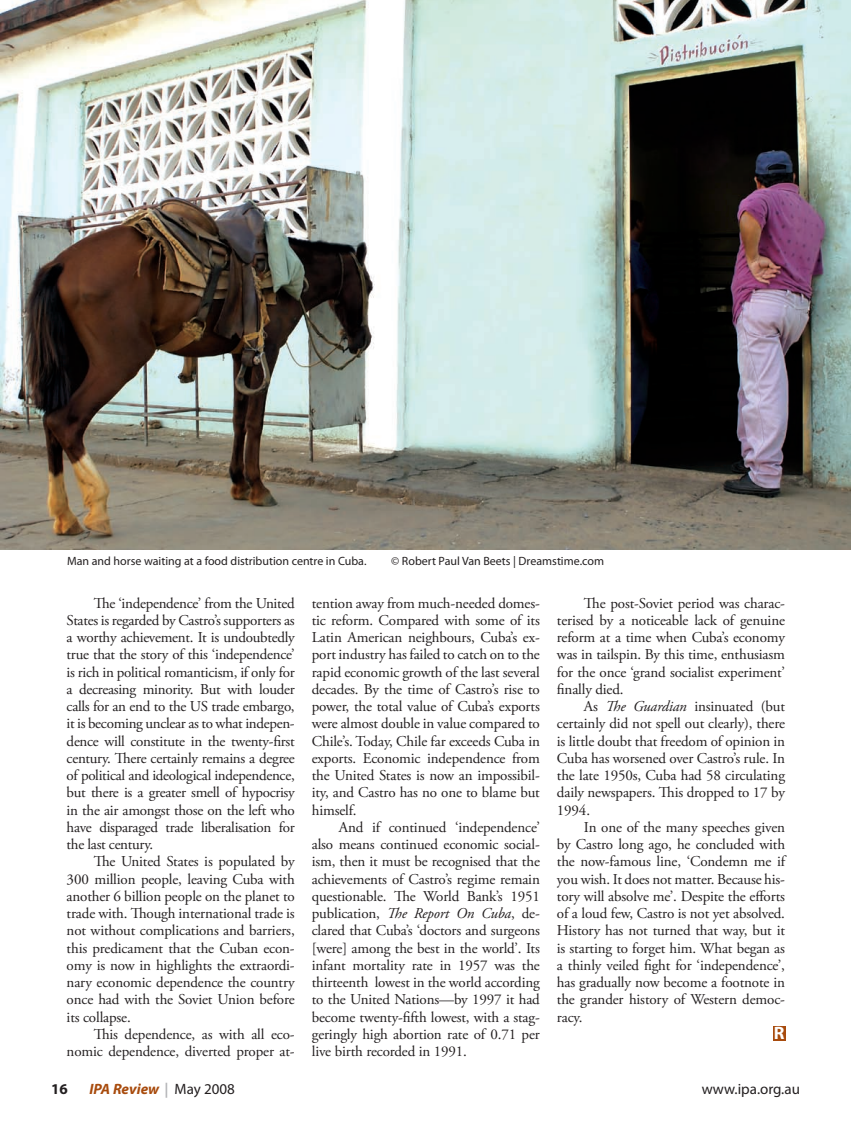
<style>
.page{position:relative;width:851px;height:1127px;background:#fff}
.page>*{position:absolute;margin:0;border:0;box-sizing:border-box;transform-origin:0 0}
.t1{font:700 18px "Myriad Pro";color:#fff}
.t2{font:15px/17.2px "Adobe Garamond Pro";letter-spacing:-.01em;color:#231f20;text-align:justify}
.t3{font:italic 700 15px "Myriad Pro";letter-spacing:-.005em;color:#a84b0d}
.t4{font:15px "Myriad Pro";color:#231f20}
.t5{font:700 15px "Myriad Pro";color:#231f20}
.t6{font:12px "Myriad Pro";color:#231f20}
.s1{font-style:italic}
.s2{color:#b4b5b8}
.s3{font-weight:400;font-style:normal;color:#231f20}
</style>
<div class="page">
<img style="left:0;top:0;width:850px;height:549px">
<div style="left:772px;top:1026px;width:13px;height:15px;background:#a84b0d"></div>
<p class="t6" style="left:67px;top:554px;width:301px">Man and horse waiting at a food distribution centre in Cuba.</p>
<p class="t6" style="left:391px;top:554px;width:214px">© Robert Paul Van Beets | Dreamstime.com</p>
<p class="t2" style="left:67px;top:595px;width:229px;text-indent:27px">The ‘independence’ from the United States is regarded by Castro’s supporters as a worthy achievement. It is undoubtedly true that the story of this ‘independence’ is rich in political romanticism, if only for a decreasing minority. But with louder calls for an end to the US trade embargo, it is becoming unclear as to what indepen&shy;dence will constitute in the twenty-first century. There certainly remains a degree of political and ideological independence, but there is a greater smell of hypocrisy in the air amongst those on the left who have disparaged trade liberalisation for the last century.</p>
<p class="t2" style="left:67px;top:853px;width:229px;text-indent:27px">The United States is populated by 300 million people, leaving Cuba with another 6 billion people on the planet to trade with. Though international trade is not without complications and barriers, this predicament that the Cuban econ&shy;omy is now in highlights the extraordi&shy;nary economic dependence the country once had with the Soviet Union before its collapse.</p>
<p class="t2" style="left:67px;top:1026px;width:229px;text-align:right">This dependence, as with all eco&shy;nomic dependence, diverted proper at-</p>
<p class="t2" style="left:312px;top:595px;width:229px">tention away from much-needed domes&shy;tic reform. Compared with some of its Latin American neighbours, Cuba’s ex&shy;port industry has failed to catch on to the rapid economic growth of the last several decades. By the time of Castro’s rise to power, the total value of Cuba’s exports were almost double in value compared to Chile’s. Today, Chile far exceeds Cuba in exports. Economic independence from the United States is now an impossibil&shy;ity, and Castro has no one to blame but himself.</p>
<p class="t2" style="left:312px;top:819px;width:229px;text-indent:27px">And if continued ‘independence’ also means continued economic social&shy;ism, then it must be recognised that the achievements of Castro’s regime remain questionable. The World Bank’s 1951 publication, <span class="s1">The Report On Cuba</span>, de&shy;clared that Cuba’s ‘doctors and surgeons [were] among the best in the world’. Its infant mortality rate in 1957 was the thirteenth lowest in the world according to the United Nations—by 1997 it had become twenty-fifth lowest, with a stag&shy;geringly high abortion rate of 0.71 per live birth recorded in 1991.</p>
<p class="t2" style="left:557px;top:595px;width:229px;text-indent:27px">The post-Soviet period was charac&shy;terised by a noticeable lack of genuine reform at a time when Cuba’s economy was in tailspin. By this time, enthusiasm for the once ‘grand socialist experiment’ finally died.</p>
<p class="t2" style="left:557px;top:698px;width:229px;text-indent:27px">As <span class="s1">The Guardian</span> insinuated (but certainly did not spell out clearly), there is little doubt that freedom of opinion in Cuba has worsened over Castro’s rule. In the late 1950s, Cuba had 58 circulating daily newspapers. This dropped to 17 by 1994.</p>
<p class="t2" style="left:557px;top:819px;width:229px;text-indent:27px">In one of the many speeches given by Castro long ago, he concluded with the now-famous line, ‘Condemn me if you wish. It does not matter. Because his&shy;tory will absolve me’. Despite the efforts of a loud few, Castro is not yet absolved.<br>History has not turned that way, but it is starting to forget him. What began as a thinly veiled fight for ‘independence’, has gradually now become a footnote in the grander history of Western democ&shy;racy.</p>
<p class="t1" style="left:773px;top:1021px;width:11px">R</p>
<p class="t5" style="left:51px;top:1079px;width:18px">16</p>
<p class="t3" style="left:89px;top:1079px;width:147px">IPA Review <span class="s2">|</span> <span class="s3">May 2008</span></p>
<p class="t4" style="left:701px;top:1079px;width:100px">www.ipa.org.au</p>
</div>
